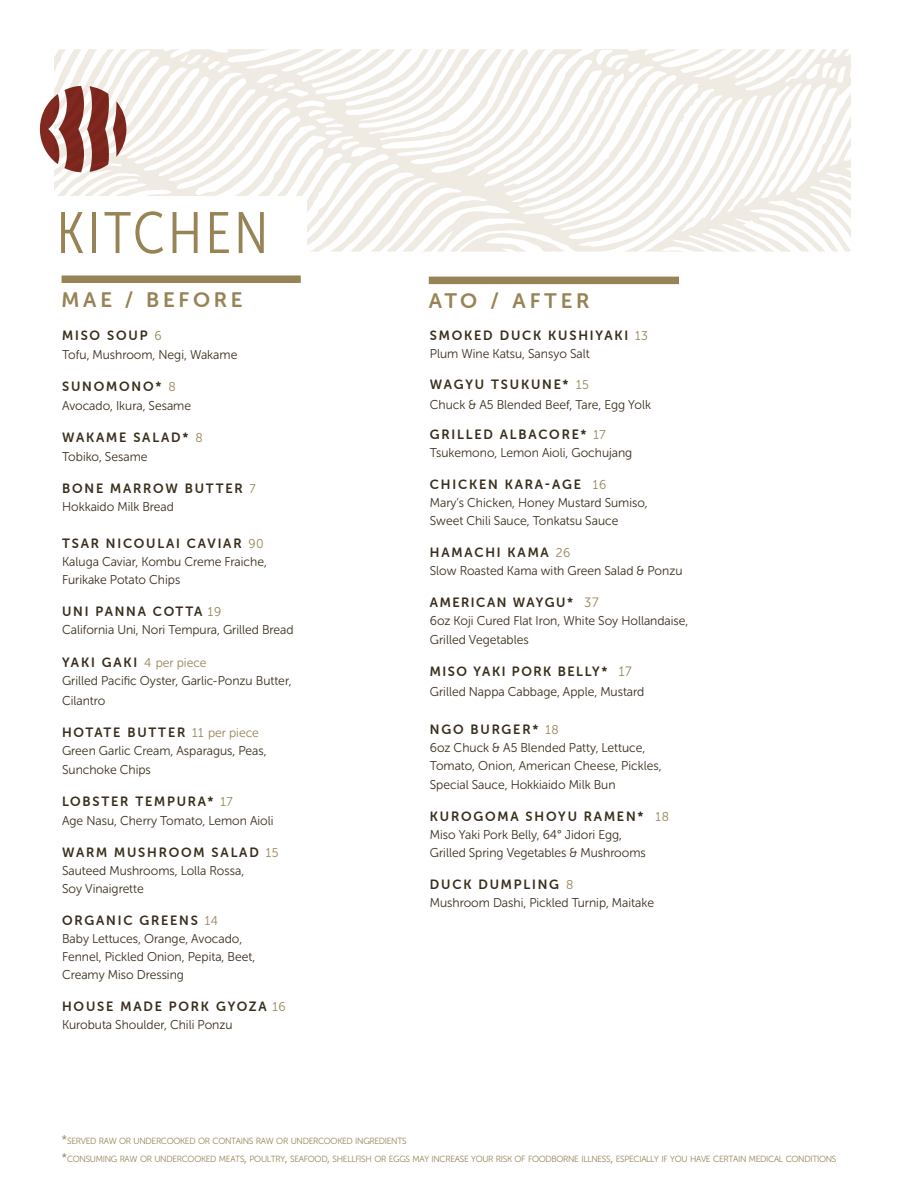
<style>
.page{position:relative;width:918px;height:1188px;background:#fff}
.page>*{position:absolute;margin:0;border:0;box-sizing:border-box;transform-origin:0 0}
.Large_Header{font:58.35px "Museo Sans Cond 300";letter-spacing:.06em;color:#978355}
.t1{font:21px "Museo Sans Rounded 700";letter-spacing:.18em;color:#978355}
.t2{font:13.5px "Museo Sans Rounded 700";letter-spacing:.14em;color:#392e1c;scale:.96 1}
.t3{font:13.5px "Museo Sans Rounded 700";letter-spacing:.12em;color:#392e1c;scale:.96 1}
.t4{font:12.75px/18px "Museo Sans Rounded 300";color:#392e1c;scale:.96 1}
.Body___Description{font:8.85px "Museo Sans Rounded 300";letter-spacing:-.035em;color:#978355;scale:.96 1}
.s1{font-family:"Museo Sans Rounded 300";font-size:12.75px;color:#978355}
.s2{font-family:"Museo Sans Rounded 700";font-size:13.5px}
.s3{color:#978355}
.s4{font-family:"Museo Sans Rounded 300";color:#978355}
.s5{font-size:12.75px}
</style>
<div class="page">
<svg style="left:54px;top:49px;width:797px;height:203px;fill:#f2efe8"></svg>
<div style="left:54px;top:197px;width:252px;height:73px;background:#fff"></div>
<svg style="left:40px;top:49px;width:88px;height:123px"></svg>
<div style="left:429px;top:277px;width:250px;height:7px;background:#978355"></div>
<div style="left:62px;top:275px;width:239px;height:8px;background:#978355"></div>
<p class="Large_Header" style="left:57px;top:202px;width:213px">KITCHEN</p>
<h2 class="t1" style="left:62px;top:288px;width:183px">MAE / BEFORE</h2>
<h2 class="t1" style="left:429px;top:289px;width:162px">ATO / AFTER</h2>
<p class="t2" style="left:62px;top:327px;width:105px">MISO SOUP <span class="s1">6</span></p>
<p class="t4" style="left:62px;top:345px;width:184px">Tofu, Mushroom, Negi, Wakame</p>
<p class="t2" style="left:62px;top:379px;width:120px">SUNOMONO* <span class="s1">8</span></p>
<p class="t4" style="left:62px;top:396px;width:136px">Avocado, Ikura, Sesame</p>
<p class="t2" style="left:62px;top:430px;width:148px">WAKAME SALAD* <span class="s1">8</span></p>
<p class="t4" style="left:62px;top:448px;width:90px">Tobiko, Sesame</p>
<p class="t2" style="left:62px;top:481px;width:203px">BONE MARROW BUTTER <span class="s1">7</span></p>
<p class="t4" style="left:62px;top:498px;width:118px">Hokkaido Milk Bread</p>
<p class="t2" style="left:62px;top:536px;width:212px">TSAR NICOULAI CAVIAR <span class="s1">90</span></p>
<p class="t4" style="left:62px;top:553px;width:215px">Kaluga Caviar, Kombu Creme Fraiche,<br>Furikake Potato Chips</p>
<p class="t2" style="left:62px;top:604px;width:167px">UNI PANNA COTTA <span class="s1">19</span></p>
<p class="t4" style="left:62px;top:621px;width:243px">California Uni, Nori Tempura, Grilled Bread</p>
<p class="t4" style="left:62px;top:653px;width:240px;line-height:19px"><span class="s2">YAKI GAKI</span> <span class="s3">4 per piece<br></span>Grilled Pacific Oyster, Garlic-Ponzu Butter,<br>Cilantro</p>
<p class="t2" style="left:62px;top:725px;width:206px">HOTATE BUTTER <span class="s1">11 per piece</span></p>
<p class="t4" style="left:62px;top:741px;width:215px;line-height:18.9px">Green Garlic Cream, Asparagus, Peas,<br>Sunchoke Chips</p>
<p class="t2" style="left:62px;top:794px;width:179px">LOBSTER TEMPURA* <span class="s1">17</span></p>
<p class="t4" style="left:62px;top:812px;width:222px">Age Nasu, Cherry Tomato, Lemon Aioli</p>
<p class="t2" style="left:62px;top:845px;width:227px">WARM MUSHROOM SALAD <span class="s1">15</span></p>
<p class="t4" style="left:62px;top:862px;width:191px">Sauteed Mushrooms, Lolla Rossa,<br>Soy Vinaigrette</p>
<p class="t2" style="left:62px;top:913px;width:164px">ORGANIC GREENS <span class="s1">14</span></p>
<p class="t4" style="left:62px;top:930px;width:203px">Baby Lettuces, Orange, Avocado,<br>Fennel, Pickled Onion, Pepita, Beet,<br>Creamy Miso Dressing</p>
<p class="t2" style="left:62px;top:999px;width:234px">HOUSE MADE PORK GYOZA <span class="s1">16</span></p>
<p class="t4" style="left:62px;top:1016px;width:179px">Kurobuta Shoulder, Chili Ponzu</p>
<p class="t2" style="left:430px;top:328px;width:229px">SMOKED DUCK KUSHIYAKI <span class="s1">13</span></p>
<p class="t4" style="left:430px;top:345px;width:168px">Plum Wine Katsu, Sansyo Salt</p>
<p class="t2" style="left:430px;top:377px;width:167px">WAGYU TSUKUNE* <span class="s1">15</span></p>
<p class="t4" style="left:430px;top:395px;width:232px">Chuck &amp; A5 Blended Beef, Tare, Egg Yolk</p>
<p class="t2" style="left:430px;top:426px;width:185px">GRILLED ALBACORE* <span class="s1">17</span></p>
<p class="t4" style="left:430px;top:443px;width:212px">Tsukemono, Lemon Aioli, Gochujang</p>
<p class="t2" style="left:430px;top:477px;width:185px">CHICKEN KARA-AGE <span class="s1">16</span></p>
<p class="t4" style="left:430px;top:493px;width:228px">Mary’s Chicken, Honey Mustard Sumiso,<br>Sweet Chili Sauce, Tonkatsu Sauce</p>
<p class="t2" style="left:430px;top:545px;width:148px">HAMACHI KAMA <span class="s1">26</span></p>
<p class="t4" style="left:430px;top:562px;width:265px">Slow Roasted Kama with Green Salad &amp; Ponzu</p>
<p class="t3" style="left:430px;top:595px;width:177px">AMERICAN WAYGU* <span class="s4">37</span></p>
<p class="t4" style="left:430px;top:611px;width:271px;line-height:19.2px">6oz Koji Cured Flat Iron, White Soy Hollandaise,<br>Grilled Vegetables</p>
<p class="t3" style="left:430px;top:664px;width:212px">MISO YAKI PORK BELLY* <span class="s4">17</span></p>
<p class="t4" style="left:430px;top:682px;width:225px">Grilled Nappa Cabbage, Apple, Mustard</p>
<p class="t2" style="left:430px;top:722px;width:136px">NGO BURGER* <span class="s1">18</span></p>
<p class="t4" style="left:430px;top:739px;width:243px">6oz Chuck &amp; A5 Blended Patty, Lettuce,<br>Tomato, Onion, American Cheese, Pickles,</p>
<p class="t4" style="left:430px;top:776px;width:195px">Special Sauce, Hokkiaido Milk Bun</p>
<p class="t2" style="left:430px;top:809px;width:251px">KUROGOMA SHOYU RAMEN* <span class="s1">18</span></p>
<p class="t4" style="left:430px;top:826px;width:226px">Miso Yaki Pork Belly, 64° Jidori Egg,<br>Grilled Spring Vegetables &amp; Mushrooms</p>
<p class="t2" style="left:430px;top:877px;width:151px">DUCK DUMPLING <span class="s1">8</span></p>
<p class="t4" style="left:430px;top:894px;width:235px">Mushroom Dashi, Pickled Turnip, Maitake</p>
<p class="Body___Description" style="left:62px;top:1137px;width:361px"><span class="s5">*</span>SERVED RAW OR UNDERCOOKED OR CONTAINS RAW OR UNDERCOOKED INGREDIENTS</p>
<p class="Body___Description" style="left:62px;top:1155px;width:809px"><span class="s5">*</span>CONSUMING RAW OR UNDERCOOKED MEATS<span class="s5">,</span> POULTRY<span class="s5">,</span> SEAFOOD<span class="s5">,</span> SHELLFISH OR EGGS MAY INCREASE YOUR RISK OF FOODBORNE ILLNESS<span class="s5">,</span> ESPECIALLY IF YOU HAVE CERTAIN MEDICAL CONDITIONS</p>
</div>
